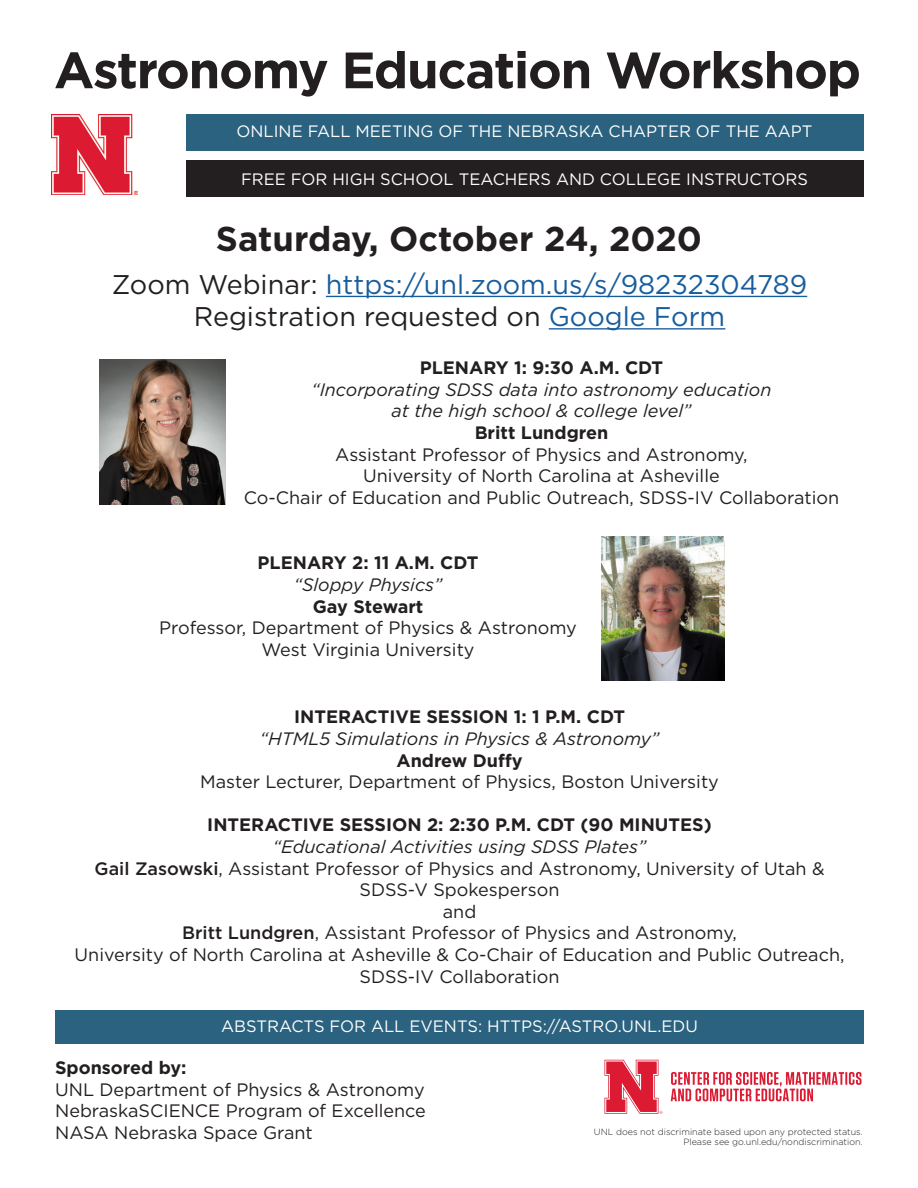
<style>
.page{position:relative;width:918px;height:1188px;background:#fff}
.page>*{position:absolute;margin:0;border:0;box-sizing:border-box;transform-origin:0 0}
.t1{font:700 51px "Gotham";letter-spacing:-.025em;color:#231f20}
.t2{font:700 34.5px "Gotham";color:#231f20}
.t3{font:27px "Gotham";color:#175d9e}
.t4{font:27px "Gotham";color:#231f20}
.t5{font:18px/21.6px "Gotham";color:#231f20;text-align:center}
.t6{font:italic 18px/21.6px "Gotham";color:#231f20;text-align:center}
.t7{font:700 18px "Gotham";color:#231f20}
.t8{font:16.5px "Gotham";color:#fff}
.t9{font:300 9px/10.8px "Gotham";color:#231f20;text-align:right}
.s1{color:#231f20}
.s2{color:#175d9e}
.s3{font-weight:500}
</style>
<div class="page">
<div style="left:186px;top:115px;width:677px;height:36px;background:#2b627f"></div>
<div style="left:186px;top:160px;width:677px;height:36px;background:#231f20"></div>
<img style="left:52px;top:115px;width:85px;height:80px">
<hr style="left:326px;top:296px;width:481px;height:1px;background:#175d9e">
<hr style="left:549px;top:328px;width:176px;height:2px;background:#175d9e">
<img style="left:99px;top:360px;width:126px;height:144px">
<img style="left:602px;top:536px;width:122px;height:145px">
<div style="left:55px;top:1010px;width:809px;height:34px;background:#2b627f"></div>
<svg style="left:671px;top:1072px;width:190px;height:29px"></svg>
<svg style="left:604px;top:1060px;width:58px;height:54px"></svg>
<p class="t1" style="left:54px;top:36px;width:809px">Astronomy Education Workshop</p>
<p class="t8" style="left:237px;top:121px;width:578px">ONLINE FALL MEETING OF THE NEBRASKA CHAPTER OF THE AAPT</p>
<p class="t8" style="left:241px;top:168px;width:568px">FREE FOR HIGH SCHOOL TEACHERS AND COLLEGE INSTRUCTORS</p>
<p class="t2" style="left:216px;top:216px;width:488px">Saturday, October 24, 2020</p>
<p class="t3" style="left:112px;top:267px;width:697px"><span class="s1">Zoom Webinar:</span> https://unl.zoom.us/s/98232304789</p>
<p class="t4" style="left:194px;top:299px;width:533px">Registration requested on <span class="s2">Google Form</span></p>
<p class="t7" style="left:420px;top:356px;width:245px">PLENARY 1: 9:30 A.M. CDT</p>
<p class="t6" style="left:311px;top:378px;width:462px">“Incorporating SDSS data into astronomy education at the high school &amp; college level”</p>
<p class="t7" style="left:475px;top:421px;width:135px">Britt Lundgren</p>
<p class="t5" style="left:335px;top:443px;width:414px">Assistant Professor of Physics and Astronomy,<br>University of North Carolina at Asheville</p>
<p class="t5" style="left:244px;top:486px;width:597px">Co-Chair of Education and Public Outreach, SDSS-IV Collaboration</p>
<p class="t7" style="left:258px;top:551px;width:222px">PLENARY 2: 11 A.M. CDT</p>
<p class="t6" style="left:294px;top:573px;width:150px">“Sloppy Physics”</p>
<p class="t7" style="left:313px;top:594px;width:112px">Gay Stewart</p>
<p class="t5" style="left:159px;top:617px;width:419px">Professor, Department of Physics &amp; Astronomy</p>
<p class="t5" style="left:262px;top:638px;width:215px">West Virginia University</p>
<p class="t7" style="left:294px;top:705px;width:332px">INTERACTIVE SESSION 1: 1 P.M. CDT</p>
<p class="t6" style="left:260px;top:728px;width:401px">“HTML5 Simulations in Physics &amp; Astronomy”</p>
<p class="t7" style="left:396px;top:748px;width:128px">Andrew Duffy</p>
<p class="t5" style="left:200px;top:771px;width:520px">Master Lecturer, Department of Physics, Boston University</p>
<p class="t7" style="left:207px;top:813px;width:506px">INTERACTIVE SESSION 2: 2:30 P.M. CDT (90 MINUTES)</p>
<p class="t6" style="left:273px;top:836px;width:375px">“Educational Activities using SDSS Plates”</p>
<p class="t5" style="left:94px;top:857px;width:732px"><span class="s3">Gail Zasowski</span>, Assistant Professor of Physics and Astronomy, University of Utah &amp;</p>
<p class="t5" style="left:360px;top:879px;width:201px">SDSS-V Spokesperson</p>
<p class="t5" style="left:443px;top:900px;width:35px">and</p>
<p class="t5" style="left:75px;top:922px;width:771px"><span class="s3">Britt Lundgren</span>, Assistant Professor of Physics and Astronomy,<br>University of North Carolina at Asheville &amp; Co-Chair of Education and Public Outreach,<br>SDSS-IV Collaboration</p>
<p class="t8" style="left:221px;top:1016px;width:478px">ABSTRACTS FOR ALL EVENTS: HTTPS://ASTRO.UNL.EDU</p>
<p class="t7" style="left:55px;top:1056px;width:133px">Sponsored by:</p>
<p class="t5" style="left:55px;top:1078px;width:371px">UNL Department of Physics &amp; Astronomy</p>
<p class="t5" style="left:55px;top:1100px;width:372px">NebraskaSCIENCE Program of Excellence</p>
<p class="t5" style="left:55px;top:1121px;width:259px">NASA Nebraska Space Grant</p>
<p class="t9" style="left:594px;top:1126px;width:270px">UNL does not discriminate based upon any protected status.<br>Please see go.unl.edu/nondiscrimination.</p>
</div>
